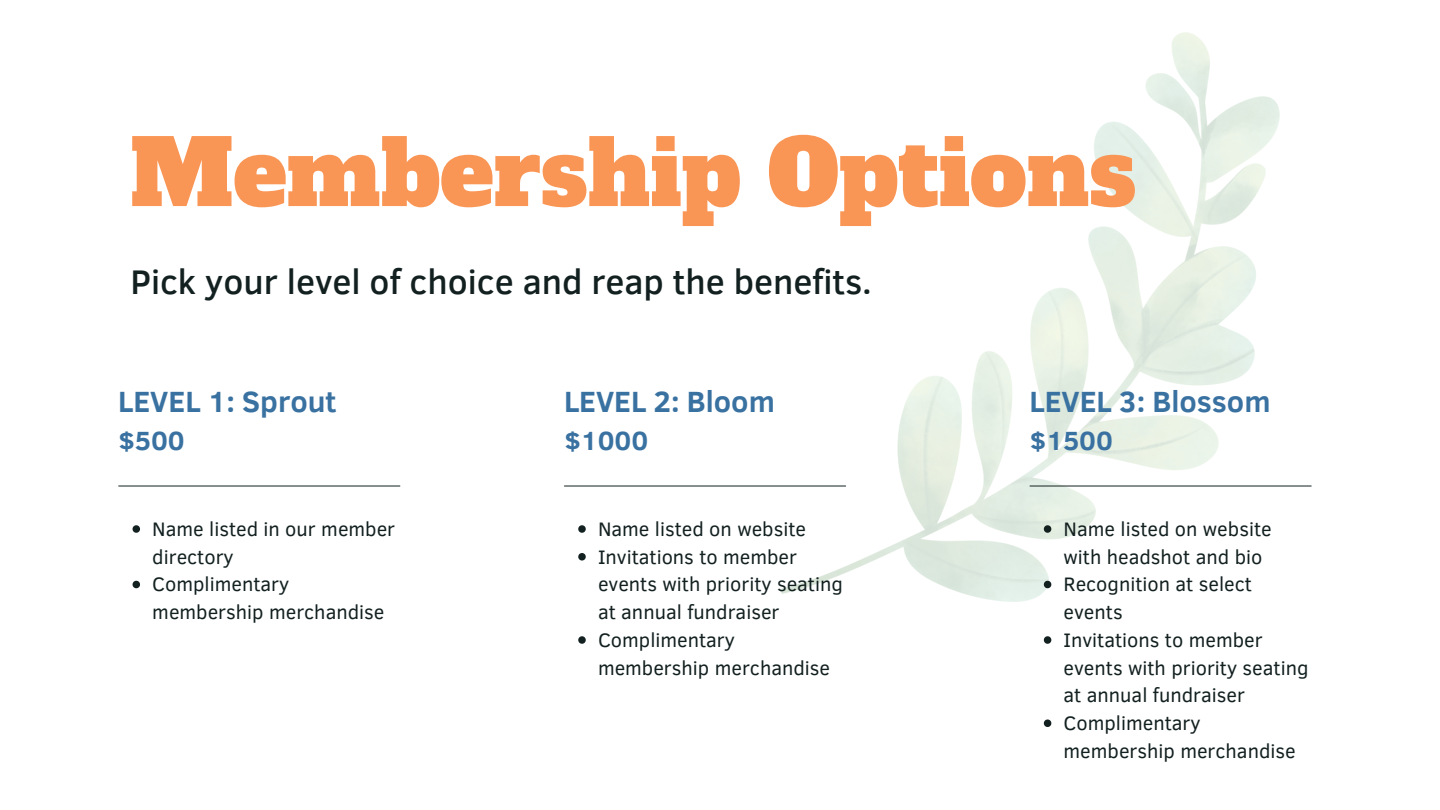
<style>
.page{position:relative;width:1440px;height:810px;background:#fff}
.page>*{position:absolute;margin:0;border:0;box-sizing:border-box;transform-origin:0 0}
.t1{font:90px "Alfa Slab One";color:#fa9655}
.t2{font:500 35px "Clear Sans";color:#132020}
.t3{font:700 30px "Clear Sans";color:#3971a1}
.t4{font:700 27px "Clear Sans";color:#3971a1}
.t5{font:20px/27.8px "Clear Sans";color:#132020}
</style>
<div class="page">
<img style="left:779px;top:32px;width:501px;height:569px">
<svg style="left:1044px;top:525px;width:7px;height:8px"></svg>
<svg style="left:1044px;top:581px;width:7px;height:7px"></svg>
<svg style="left:1044px;top:636px;width:7px;height:8px"></svg>
<svg style="left:1044px;top:720px;width:7px;height:7px"></svg>
<hr style="left:1030px;top:486px;width:281px;height:1px;background:#132020">
<svg style="left:578px;top:525px;width:8px;height:8px"></svg>
<svg style="left:578px;top:553px;width:8px;height:8px"></svg>
<svg style="left:578px;top:636px;width:8px;height:8px"></svg>
<hr style="left:564px;top:486px;width:282px;height:1px;background:#132020">
<svg style="left:133px;top:525px;width:7px;height:8px"></svg>
<svg style="left:133px;top:581px;width:7px;height:7px"></svg>
<hr style="left:119px;top:486px;width:281px;height:1px;background:#132020">
<h1 class="t1" style="left:130px;top:113px;width:1007px">Membership Options</h1>
<h2 class="t2" style="left:130px;top:256px;width:743px">Pick your level of choice and reap the benefits.</h2>
<h3 class="t3" style="left:118px;top:380px;width:220px">LEVEL 1: Sprout</h3>
<h3 class="t4" style="left:118px;top:421px;width:68px">$500</h3>
<h3 class="t3" style="left:564px;top:380px;width:212px">LEVEL 2: Bloom</h3>
<h3 class="t4" style="left:564px;top:421px;width:86px">$1000</h3>
<h3 class="t3" style="left:1030px;top:380px;width:242px">LEVEL 3: Blossom</h3>
<h3 class="t4" style="left:1030px;top:421px;width:85px">$1500</h3>
<p class="t5" style="left:152px;top:514px;width:244px">Name listed in our member directory<br>Complimentary membership merchandise</p>
<p class="t5" style="left:598px;top:514px;width:246px">Name listed on website<br>Invitations to member events with priority seating at annual fundraiser<br>Complimentary membership merchandise</p>
<p class="t5" style="left:1064px;top:514px;width:246px">Name listed on website with headshot and bio<br>Recognition at select events<br>Invitations to member events with priority seating at annual fundraiser<br>Complimentary membership merchandise</p>
</div>
